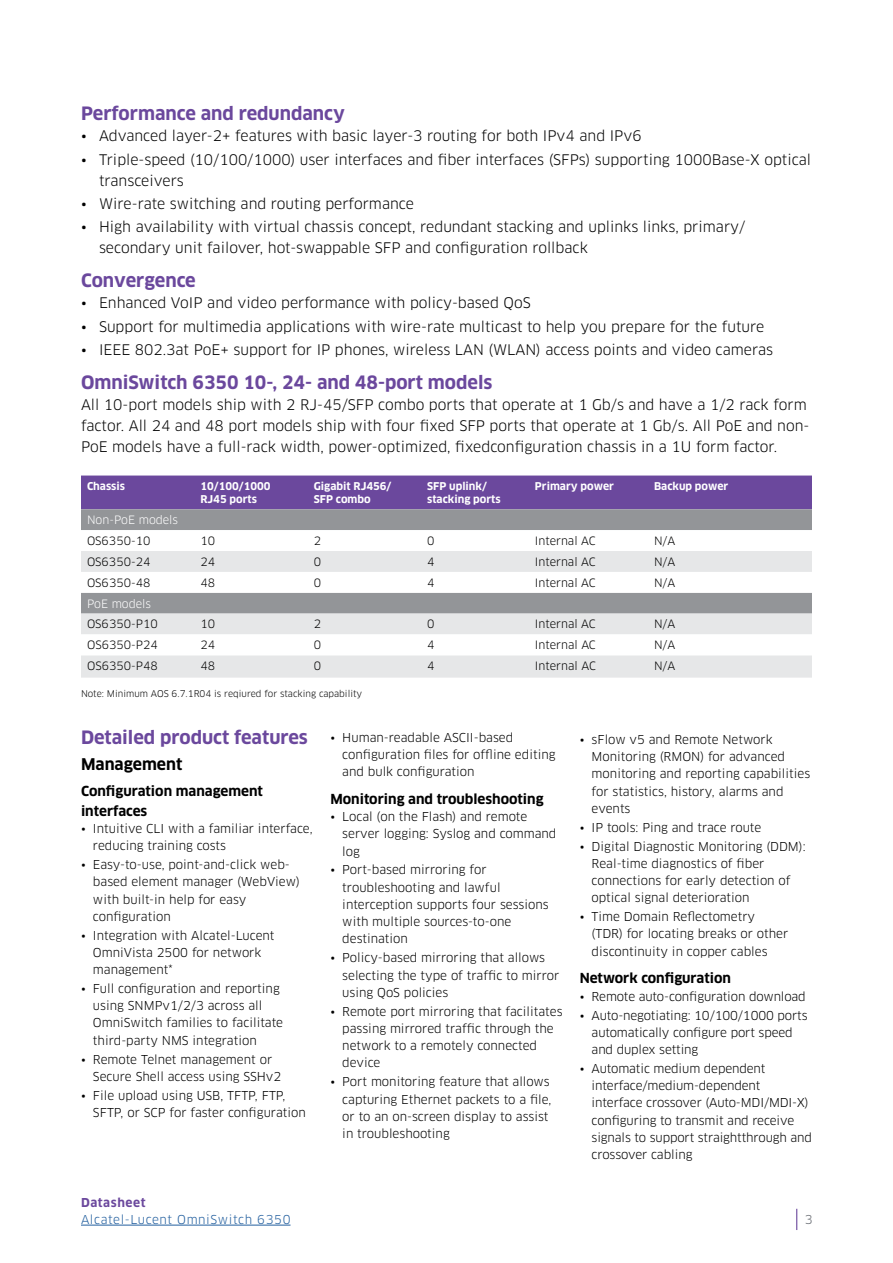
<style>
.page{position:relative;width:893px;height:1263px;background:#fff}
.page>*{position:absolute;margin:0;border:0;box-sizing:border-box;transform-origin:0 0}
.t1{font:700 18px "Clan OT";color:#6b489d}
.t2{font:700 15.75px "Clan OT";color:#000}
.t3{font:14.25px/21px "Clan OT";color:#000}
.t4{font:700 13.5px/19.5px "Clan OT";color:#000}
.t5{font:12px/17.2px "Clan OT";color:#000}
.t6{font:12px "Clan OT";letter-spacing:.05em;color:#215e9e}
.t7{font:700 12px "Clan OT";letter-spacing:.05em;color:#6b489d}
.t8{font:12px "Clan OT";color:#5f636a}
.t9{font:11.25px "Clan OT";color:#000}
.t10{font:11.25px "Clan OT";color:#fff}
.t11{font:700 10.5px/13.5px "Clan OT";color:#fff}
.t12{font:9px "Clan OT";color:#000}
</style>
<div class="page">
<svg style="left:796px;top:1209px;width:1px;height:21px"></svg>
<hr style="left:81px;top:1225px;width:209px;height:1px;background:#215e9e">
<div style="left:81px;top:475px;width:731px;height:34px;background:#6b489d"></div>
<div style="left:81px;top:509px;width:731px;height:21px;background:#939598"></div>
<svg style="left:81px;top:551px;width:731px;height:127px;fill:#e6e7e8"></svg>
<svg style="left:81px;top:634px;width:731px;height:21px"></svg>
<h1 class="t1" style="left:81px;top:103px;width:265px">Performance and redundancy</h1>
<p class="t3" style="left:81px;top:126px;width:562px">• Advanced layer-2+ features with basic layer-3 routing for both IPv4 and IPv6</p>
<p class="t3" style="left:99px;top:149px;width:714px;text-indent:-18px">• Triple-speed (10/100/1000) user interfaces and fiber interfaces (SFPs) supporting 1000Base-X optical transceivers</p>
<p class="t3" style="left:81px;top:193px;width:334px">• Wire-rate switching and routing performance</p>
<p class="t3" style="left:99px;top:216px;width:648px;text-indent:-18px">• High availability with virtual chassis concept, redundant stacking and uplinks links, primary/ secondary unit failover, hot-swappable SFP and configuration rollback</p>
<h1 class="t1" style="left:81px;top:270px;width:116px">Convergence</h1>
<p class="t3" style="left:81px;top:293px;width:451px">• Enhanced VoIP and video performance with policy-based QoS</p>
<p class="t3" style="left:81px;top:316px;width:685px">• Support for multimedia applications with wire-rate multicast to help you prepare for the future</p>
<p class="t3" style="left:81px;top:339px;width:694px">• IEEE 802.3at PoE+ support for IP phones, wireless LAN (WLAN) access points and video cameras</p>
<h1 class="t1" style="left:81px;top:372px;width:413px">OmniSwitch 6350 10-, 24- and 48-port models</h1>
<p class="t3" style="left:81px;top:394px;width:730px">All 10-port models ship with 2 RJ-45/SFP combo ports that operate at 1 Gb/s and have a 1/2 rack form factor. All 24 and 48 port models ship with four fixed SFP ports that operate at 1 Gb/s. All PoE and non-<br>PoE models have a full-rack width, power-optimized, fixedconfiguration chassis in a 1U form factor.</p>
<p class="t11" style="left:87px;top:479px;width:40px">Chassis</p>
<p class="t11" style="left:200px;top:479px;width:72px">10/100/1000<br>RJ45 ports</p>
<p class="t11" style="left:314px;top:479px;width:79px">Gigabit RJ456/<br>SFP combo</p>
<p class="t11" style="left:427px;top:479px;width:75px">SFP uplink/ stacking ports</p>
<p class="t11" style="left:535px;top:479px;width:81px">Primary power</p>
<p class="t11" style="left:654px;top:479px;width:76px">Backup power</p>
<p class="t10" style="left:87px;top:513px;width:93px">Non-PoE models</p>
<p class="t9" style="left:87px;top:534px;width:65px">OS6350-10</p>
<p class="t9" style="left:200px;top:534px;width:16px">10</p>
<p class="t9" style="left:314px;top:534px;width:9px">2</p>
<p class="t9" style="left:427px;top:534px;width:9px">0</p>
<p class="t9" style="left:535px;top:534px;width:62px">Internal AC</p>
<p class="t9" style="left:654px;top:534px;width:23px">N/A</p>
<p class="t9" style="left:87px;top:555px;width:65px">OS6350-24</p>
<p class="t9" style="left:200px;top:555px;width:16px">24</p>
<p class="t9" style="left:314px;top:555px;width:9px">0</p>
<p class="t9" style="left:427px;top:555px;width:9px">4</p>
<p class="t9" style="left:535px;top:555px;width:62px">Internal AC</p>
<p class="t9" style="left:654px;top:555px;width:23px">N/A</p>
<p class="t9" style="left:87px;top:576px;width:65px">OS6350-48</p>
<p class="t9" style="left:200px;top:576px;width:16px">48</p>
<p class="t9" style="left:314px;top:576px;width:9px">0</p>
<p class="t9" style="left:427px;top:576px;width:9px">4</p>
<p class="t9" style="left:535px;top:576px;width:62px">Internal AC</p>
<p class="t9" style="left:654px;top:576px;width:23px">N/A</p>
<p class="t10" style="left:87px;top:597px;width:66px">PoE models</p>
<p class="t9" style="left:87px;top:618px;width:72px">OS6350-P10</p>
<p class="t9" style="left:200px;top:618px;width:16px">10</p>
<p class="t9" style="left:314px;top:618px;width:9px">2</p>
<p class="t9" style="left:427px;top:618px;width:9px">0</p>
<p class="t9" style="left:535px;top:618px;width:62px">Internal AC</p>
<p class="t9" style="left:654px;top:618px;width:23px">N/A</p>
<p class="t9" style="left:87px;top:638px;width:72px">OS6350-P24</p>
<p class="t9" style="left:200px;top:638px;width:16px">24</p>
<p class="t9" style="left:314px;top:638px;width:9px">0</p>
<p class="t9" style="left:427px;top:638px;width:9px">4</p>
<p class="t9" style="left:535px;top:638px;width:62px">Internal AC</p>
<p class="t9" style="left:654px;top:638px;width:23px">N/A</p>
<p class="t9" style="left:87px;top:659px;width:72px">OS6350-P48</p>
<p class="t9" style="left:200px;top:659px;width:16px">48</p>
<p class="t9" style="left:314px;top:659px;width:9px">0</p>
<p class="t9" style="left:427px;top:659px;width:9px">4</p>
<p class="t9" style="left:535px;top:659px;width:62px">Internal AC</p>
<p class="t9" style="left:654px;top:659px;width:23px">N/A</p>
<p class="t12" style="left:81px;top:688px;width:283px">Note: Minimum AOS 6.7.1R04 is reqiured for stacking capability</p>
<h1 class="t1" style="left:81px;top:727px;width:228px">Detailed product features</h1>
<h2 class="t2" style="left:81px;top:755px;width:103px">Management</h2>
<p class="t4" style="left:81px;top:782px;width:183px">Configuration management interfaces</p>
<p class="t5" style="left:93px;top:820px;width:221px;text-indent:-12px">• Intuitive CLI with a familiar interface, reducing training costs</p>
<p class="t5" style="left:93px;top:856px;width:208px;text-indent:-12px">• Easy-to-use, point-and-click web&shy;based element manager (WebView) with built-in help for easy configuration</p>
<p class="t5" style="left:93px;top:926px;width:183px;text-indent:-12px">• Integration with Alcatel-Lucent<br>OmniVista 2500 for network management*</p>
<p class="t5" style="left:93px;top:980px;width:192px;text-indent:-12px">• Full configuration and reporting using SNMPv1/2/3 across all<br>OmniSwitch families to facilitate third-party NMS integration</p>
<p class="t5" style="left:93px;top:1050px;width:190px;text-indent:-12px">• Remote Telnet management or<br>Secure Shell access using SSHv2</p>
<p class="t5" style="left:93px;top:1087px;width:214px;text-indent:-12px">• File upload using USB, TFTP, FTP,<br>SFTP, or SCP for faster configuration</p>
<p class="t5" style="left:342px;top:729px;width:215px;text-indent:-12px">• Human-readable ASCII-based configuration files for offline editing and bulk configuration</p>
<p class="t4" style="left:330px;top:789px;width:215px">Monitoring and troubleshooting</p>
<p class="t5" style="left:342px;top:808px;width:216px;text-indent:-12px">• Local (on the Flash) and remote server logging: Syslog and command log</p>
<p class="t5" style="left:342px;top:861px;width:208px;text-indent:-12px">• Port-based mirroring for troubleshooting and lawful interception supports four sessions with multiple sources-to-one destination</p>
<p class="t5" style="left:342px;top:949px;width:219px;text-indent:-12px">• Policy-based mirroring that allows selecting the type of traffic to mirror using QoS policies</p>
<p class="t5" style="left:342px;top:1003px;width:222px;text-indent:-12px">• Remote port mirroring that facilitates passing mirrored traffic through the network to a remotely connected device</p>
<p class="t5" style="left:342px;top:1073px;width:211px;text-indent:-12px">• Port monitoring feature that allows capturing Ethernet packets to a file, or to an on-screen display to assist in troubleshooting</p>
<p class="t5" style="left:592px;top:731px;width:220px;text-indent:-12px">• sFlow v5 and Remote Network<br>Monitoring (RMON) for advanced monitoring and reporting capabilities for statistics, history, alarms and events</p>
<p class="t5" style="left:580px;top:819px;width:183px">• IP tools: Ping and trace route</p>
<p class="t5" style="left:592px;top:837px;width:215px;text-indent:-12px">• Digital Diagnostic Monitoring (DDM):<br>Real-time diagnostics of fiber connections for early detection of optical signal deterioration</p>
<p class="t5" style="left:592px;top:908px;width:198px;text-indent:-12px">• Time Domain Reflectometry (TDR) for locating breaks or other discontinuity in copper cables</p>
<p class="t4" style="left:580px;top:969px;width:153px">Network configuration</p>
<p class="t5" style="left:580px;top:987px;width:228px">• Remote auto-configuration download</p>
<p class="t5" style="left:592px;top:1006px;width:217px;text-indent:-12px">• Auto-negotiating: 10/100/1000 ports automatically configure port speed and duplex setting</p>
<p class="t5" style="left:592px;top:1060px;width:222px;text-indent:-12px">• Automatic medium dependent interface/medium-dependent interface crossover (Auto-MDI/MDI-X) configuring to transmit and receive signals to support straightthrough and crossover cabling</p>
<p class="t7" style="left:81px;top:1196px;width:66px">Datasheet</p>
<p class="t6" style="left:81px;top:1212px;width:211px">Alcatel-Lucent OmniSwitch 6350</p>
<p class="t8" style="left:805px;top:1212px;width:9px">3</p>
</div>
